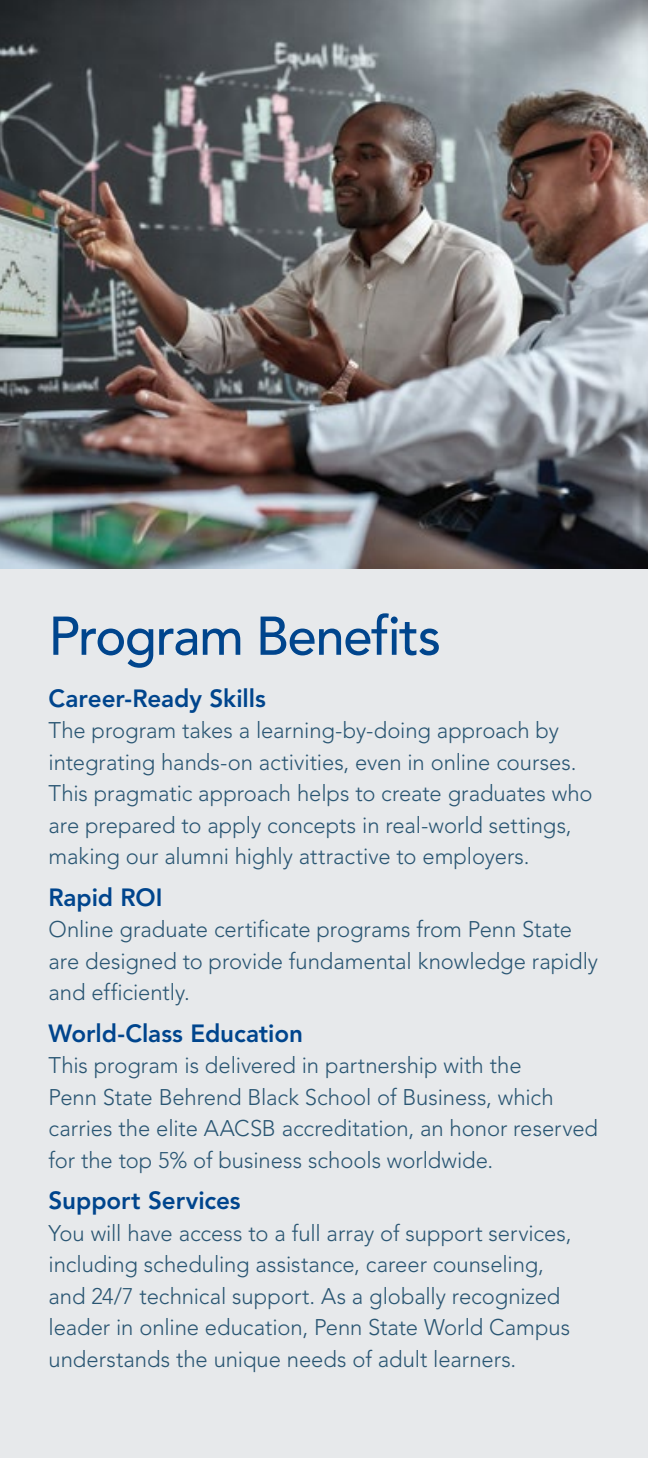
<style>
.page{position:relative;width:648px;height:1458px;background:#e7e9eb}
.page>*{position:absolute;margin:0;border:0;box-sizing:border-box;transform-origin:0 0}
.t1{font:500 54px "Avenir LT Std";letter-spacing:-.025em;color:#00458d}
.t2{font:800 24.75px "Avenir LT Std";letter-spacing:-.005em;color:#00458d}
.t3{font:300 22.5px/31.5px "Avenir LT Std";letter-spacing:-.005em;color:#2a5673}
</style>
<div class="page">
<img style="left:0;top:0;width:648px;height:569px">
<h2 class="t1" style="left:49px;top:605px;width:394px">Program Benefts</h2>
<h3 class="t2" style="left:49px;top:683px;width:219px">Career-Ready Skills</h3>
<p class="t3" style="left:49px;top:715px;width:546px">The program takes a learning-by-doing approach by integrating hands-on activities, even in online courses.<br>This pragmatic approach helps to create graduates who are prepared to apply concepts in real-world settings, making our alumni highly attractive to employers.</p>
<h3 class="t2" style="left:49px;top:882px;width:115px">Rapid ROI</h3>
<p class="t3" style="left:49px;top:914px;width:551px">Online graduate certificate programs from Penn State are designed to provide fundamental knowledge rapidly and efficiently.</p>
<h3 class="t2" style="left:49px;top:1019px;width:256px">World-Class Education</h3>
<p class="t3" style="left:49px;top:1050px;width:551px">This program is delivered in partnership with the<br>Penn State Behrend Black School of Business, which carries the elite AACSB accreditation, an honor reserved for the top 5% of business schools worldwide.</p>
<h3 class="t2" style="left:49px;top:1186px;width:194px">Support Services</h3>
<p class="t3" style="left:49px;top:1218px;width:524px">You will have access to a full array of support services, including scheduling assistance, career counseling, and 24/7 technical support. As a globally recognized leader in online education, Penn State World Campus understands the unique needs of adult learners.</p>
</div>
